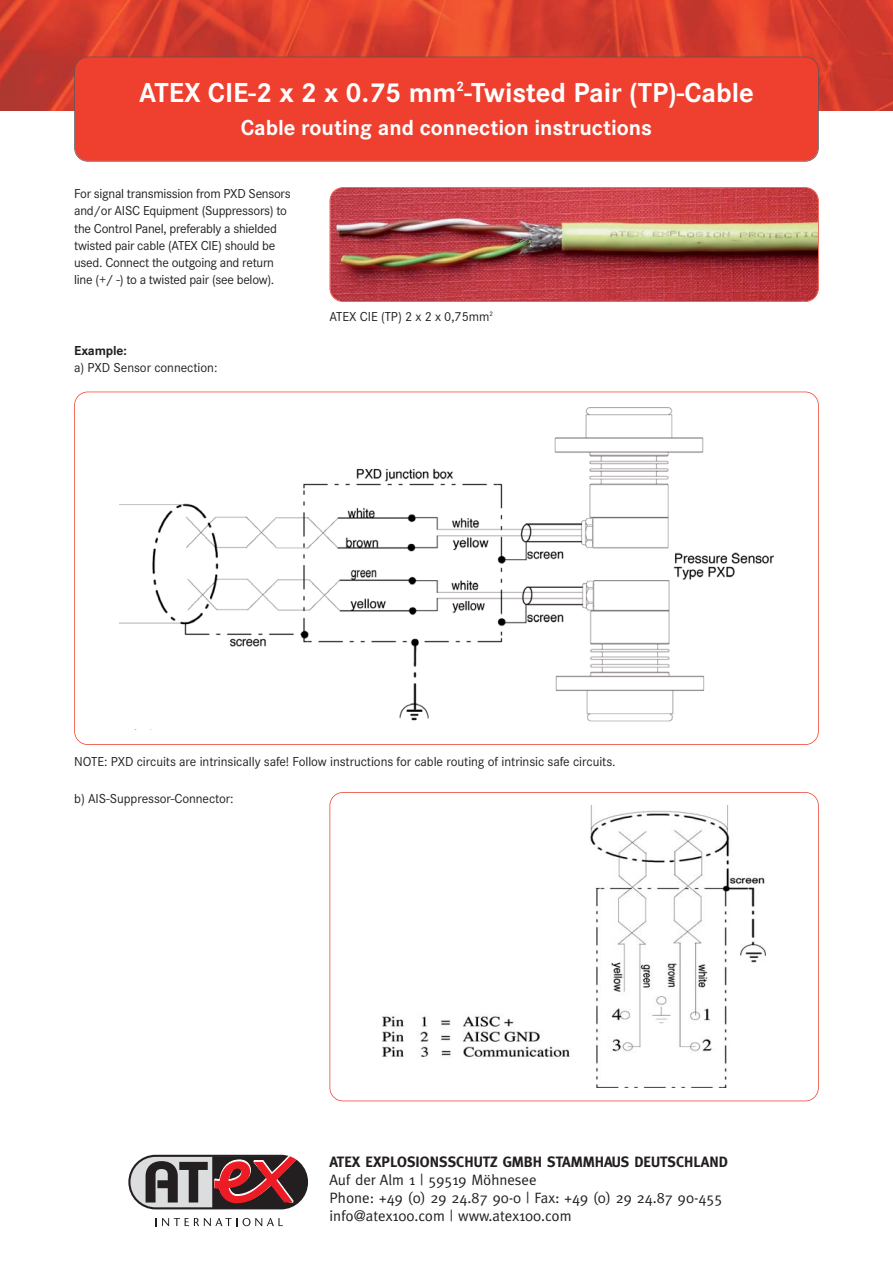
<style>
.page{position:relative;width:893px;height:1263px;background:#fff}
.page>*{position:absolute;margin:0;border:0;box-sizing:border-box;transform-origin:0 0}
.t1{font:700 28.5px "Corporate S";color:#fff}
.t2{font:700 22.5px "Corporate S";color:#fff}
.t3{font:15px/18px "Meta";color:#231f20}
.t4{font:700 15px "Meta";color:#231f20}
.t5{font:13.5px/17.2px "Corporate S";letter-spacing:-.02em;color:#231f20}
.t6{font:700 13.5px "Corporate S";letter-spacing:-.005em;color:#231f20}
</style>
<div class="page">
<img style="left:0;top:0;width:892px;height:111px">
<div style="left:75px;top:57px;width:743px;height:104px;background:#ef402f;border-radius:13px"></div>
<div style="left:74px;top:57px;width:744px;height:105px;border:2px solid #58595b;border-radius:14px"></div>
<svg style="left:155px;top:1218px;width:128px;height:8px"></svg>
<div style="left:129px;top:1156px;width:178px;height:52px;background:#dcddde;border-radius:26px"></div>
<div style="left:128px;top:1155px;width:180px;height:54px;border:2px solid #231f20;border-radius:26px"></div>
<svg style="left:145px;top:1156px;width:162px;height:52px"></svg>
<img style="left:330px;top:188px;width:488px;height:113px;border-radius:13px">
<div style="left:329px;top:187px;width:489px;height:115px;border:2px solid #ef402f;border-radius:14px"></div>
<img style="left:119px;top:407px;width:654px;height:315px">
<div style="left:74px;top:392px;width:744px;height:353px;border:2px solid #ef402f;border-radius:14px"></div>
<img style="left:383px;top:806px;width:382px;height:281px">
<div style="left:329px;top:792px;width:489px;height:309px;border:2px solid #ef402f;border-radius:14px"></div>
<h1 class="t1" style="left:139px;top:83px;width:616px">ATEX CIE-2 x 2 x 0.75 mm<sup>2</sup>-Twisted Pair (TP)-Cable</h1>
<h2 class="t2" style="left:241px;top:120px;width:413px">Cable routing and connection instructions</h2>
<p class="t5" style="left:74px;top:186px;width:218px">For signal transmission from PXD Sensors and/or AISC Equipment (Suppressors) to the Control Panel, preferably a shielded twisted pair cable (ATEX CIE) should be used. Connect the outgoing and return line (+/ -) to a twisted pair (see below).</p>
<p class="t6" style="left:74px;top:346px;width:54px">Example:</p>
<p class="t5" style="left:74px;top:360px;width:145px">a) PXD Sensor connection:</p>
<p class="t5" style="left:329px;top:309px;width:165px">ATEX CIE (TP) 2 x 2 x 0,75mm<sup>2</sup></p>
<p class="t5" style="left:74px;top:754px;width:543px">NOTE: PXD circuits are intrinsically safe! Follow instructions for cable routing of intrinsic safe circuits.</p>
<p class="t5" style="left:74px;top:792px;width:161px">b) AIS-Suppressor-Connector:</p>
<p class="t4" style="left:329px;top:1155px;width:400px">ATEX EXPLOSIONSSCHUTZ GMBH STAMMHAUS DEUTSCHLAND</p>
<p class="t3" style="left:329px;top:1171px;width:394px">Auf der Alm 1 | 59519 Möhnesee<br>Phone: +49 (0) 29 24.87 90-0 | Fax: +49 (0) 29 24.87 90-455 info@atex100.com | www.atex100.com</p>
</div>
